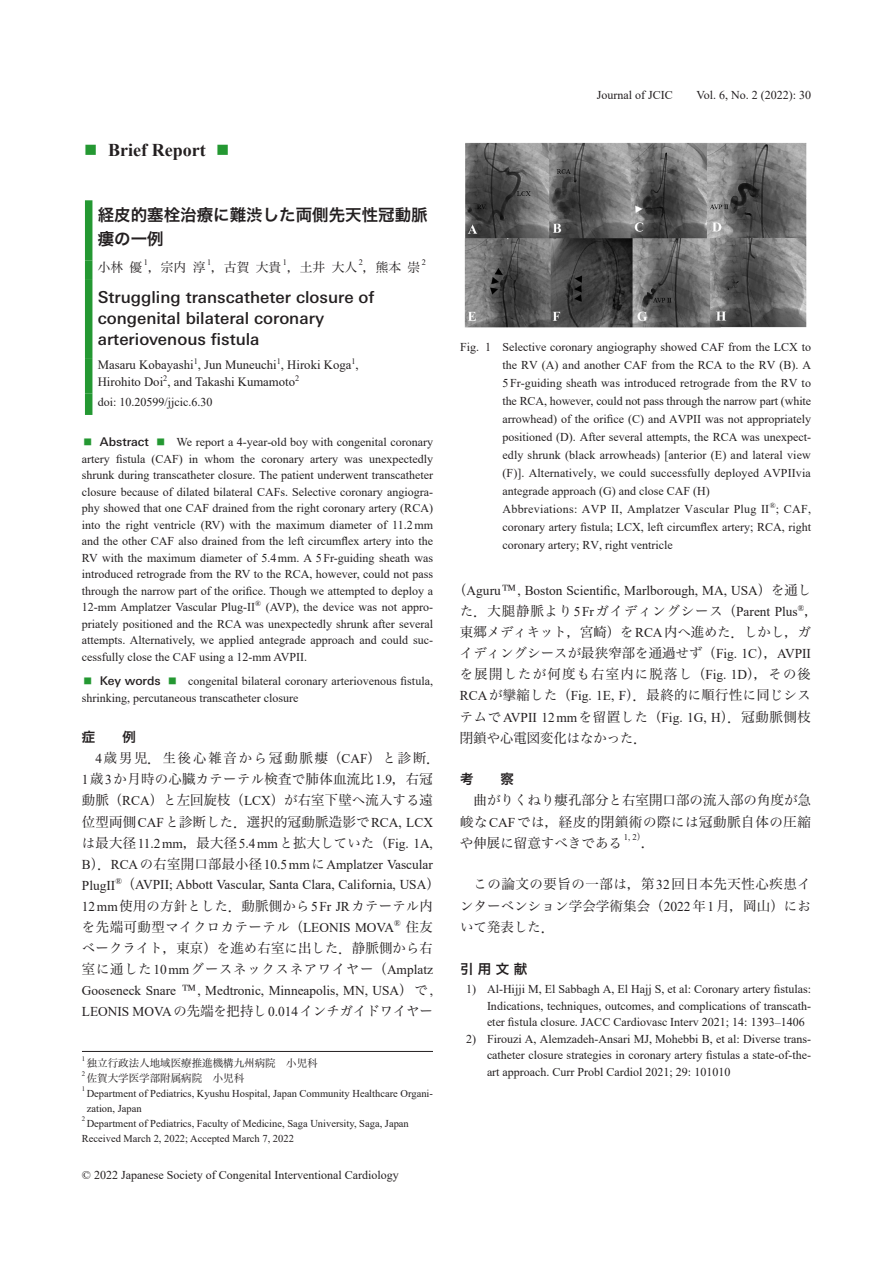
<style>
.page{position:relative;width:893px;height:1263px;background:#fff}
.page>*{position:absolute;margin:0;border:0;box-sizing:border-box;transform-origin:0 0}
.t1{font:700 18px "Times New Roman";color:#231f20}
.t2{font:500 16.5px/21px "Univers Next W1 G";color:#231f20}
.t3{font:16.5px/24px "Hira Kaku Pro W6";color:#231f20}
.t4{font:13.5px/21px "Hira Min Pro W3";letter-spacing:.02em;color:#231f20;text-align:justify}
.t5{font:13.5px/21px "Times New Roman";color:#231f20}
.t6{font:13.5px "Hira Min Pro W3";letter-spacing:-.005em;color:#231f20}
.t7{font:13.5px "Hira Min Pro W3";color:#231f20}
.t8{font:13.5px "Hira Kaku Pro W6";color:#231f20}
.t9{font:12.75px/16.5px "Times New Roman";color:#231f20}
.t10{font:12.75px "Hira Min Pro W3";color:#231f20}
.t11{font:12px/16.5px "Times New Roman";color:#231f20;text-align:justify}
.t12{font:10.5px/15px "Times New Roman";color:#231f20}
.t13{font:10.5px "Hira Min Pro W3";color:#231f20}
.t14{font:8.7px "Times New Roman";color:#231f20}
.t15{font:8.25px "Times New Roman";color:#231f20}
.t16{font:6.9px "Times New Roman";color:#231f20}
.s1{font-family:"Meiryo";font-weight:400;color:#249832}
.s2{font-family:"Meiryo";color:#249832}
.s3{font-family:"Univers Next W1 G";font-weight:500}
.s4{font-family:"Times New Roman"}
.s5{font-family:"Hira Min Pro W3"}
</style>
<div class="page">
<div style="left:85px;top:200px;width:7px;height:60px;background:#249832"></div>
<div style="left:85px;top:260px;width:7px;height:19px;background:#249832"></div>
<div style="left:85px;top:279px;width:7px;height:79px;background:#249832"></div>
<div style="left:85px;top:358px;width:7px;height:35px;background:#249832"></div>
<div style="left:85px;top:393px;width:7px;height:22px;background:#249832"></div>
<hr style="left:82px;top:1051px;width:351px;height:1px;background:#231f20">
<img style="left:465px;top:143px;width:341px;height:185px">
<h1 class="t1" style="left:82px;top:137px;width:151px"><span class="s1">■</span> Brief Report <span class="s1">■</span></h1>
<h2 class="t3" style="left:98px;top:202px;width:332px">経皮的塞栓治療に難渋した両側先天性冠動脈瘻の一例</h2>
<p class="t10" style="left:98px;top:256px;width:261px">小林優，宗内淳，古賀大貴，土井大人</p>
<p class="t15" style="left:144px;top:256px;width:6px">1</p>
<p class="t15" style="left:207px;top:256px;width:6px">1</p>
<p class="t15" style="left:283px;top:256px;width:6px">1</p>
<p class="t15" style="left:359px;top:256px;width:6px">2</p>
<p class="t10" style="left:363px;top:256px;width:59px">，熊本崇</p>
<p class="t15" style="left:422px;top:256px;width:6px">2</p>
<h2 class="t2" style="left:98px;top:286px;width:278px">Struggling transcatheter closure of congenital bilateral coronary arteriovenous fistula</h2>
<p class="t9" style="left:98px;top:356px;width:263px">Masaru Kobayashi<sup>1</sup>, Jun Muneuchi<sup>1</sup>, Hiroki Koga<sup>1</sup>,<br>Hirohito Doi<sup>2</sup>, and Takashi Kumamoto<sup>2</sup></p>
<p class="t11" style="left:98px;top:393px;width:116px">doi: 10.20599/jjcic.6.30</p>
<p class="t11" style="left:82px;top:433px;width:353px"><span class="s2">■</span> <span class="s3">Abstract</span> <span class="s2">■</span> We report a 4-year-old boy with congenital coronary artery fistula (CAF) in whom the coronary artery was unexpectedly shrunk during transcatheter closure. The patient underwent transcatheter closure because of dilated bilateral CAFs. Selective coronary angiogra&shy;phy showed that one CAF drained from the right coronary artery (RCA) into the right ventricle (RV) with the maximum diameter of 11.2 mm and the other CAF also drained from the left circumflex artery into the RV with the maximum diameter of 5.4 mm. A 5 Fr-guiding sheath was introduced retrograde from the RV to the RCA, however, could not pass through the narrow part of the orifice. Though we attempted to deploy a 12-mm Amplatzer Vascular Plug-II<sup>®</sup> (AVP), the device was not appro&shy;priately positioned and the RCA was unexpectedly shrunk after several attempts. Alternatively, we applied antegrade approach and could suc&shy;cessfully close the CAF using a 12-mm AVPII.</p>
<p class="t11" style="left:82px;top:672px;width:353px"><span class="s2">■</span> <span class="s3">Key words</span> <span class="s2">■</span> congenital bilateral coronary arteriovenous fistula, shrinking, percutaneous transcatheter closure</p>
<p class="t8" style="left:82px;top:725px;width:15px">症</p>
<p class="t8" style="left:122px;top:725px;width:15px">例</p>
<p class="t4" style="left:82px;top:747px;width:359px;text-align:left;text-indent:14px"><span class="s4">4</span>歳男児．生後心雑音から冠動脈瘻（<span class="s4">CAF</span>）と診断．<br><span class="s4">1</span>歳<span class="s4">3</span>か月時の心臓カテーテル検査で肺体血流比<span class="s4">1.9</span>，右冠動脈（<span class="s4">RCA</span>）と左回旋枝（<span class="s4">LCX</span>）が右室下壁へ流入する遠位型両側<span class="s4">CAF</span>と診断した．選択的冠動脈造影で<span class="s4">RCA, LCX</span></p>
<p class="t5" style="left:82px;top:832px;width:359px"><span class="s5">は最大径</span>11.2 mm<span class="s5">，最大径</span>5.4 mm<span class="s5">と拡大していた（</span>Fig. 1A,<br>B<span class="s5">）．</span>RCA<span class="s5">の右室開口部最小径</span>10.5 mm<span class="s5">に</span>Amplatzer Vascular<br>PlugII<sup>®</sup><span class="s5">（</span>AVPII; Abbott Vascular, Santa Clara, California, USA<span class="s5">）</span></p>
<p class="t4" style="left:82px;top:894px;width:353px"><span class="s4">12 mm</span>使用の方針とした．動脈側から<span class="s4">5 Fr JR</span>カテーテル内を先端可動型マイクロカテーテル（<span class="s4">LEONIS MOVA</span><sup>®</sup> 住友ベークライト，東京）を進め右室に出した．静脈側から右室に通した<span class="s4">10 mm</span>グースネックスネアワイヤー（<span class="s4">Amplatz</span></p>
<p class="t5" style="left:82px;top:979px;width:353px">Gooseneck Snare <span class="s5">™</span>, Medtronic, Minneapolis, MN, USA<span class="s5">）で</span>,</p>
<p class="t6" style="left:82px;top:999px;width:353px"><span class="s4">LEONIS MOVA</span>の先端を把持し<span class="s4">0.014</span>インチガイドワイヤー</p>
<p class="t16" style="left:82px;top:1054px;width:5px">1</p>
<p class="t13" style="left:87px;top:1054px;width:232px">独立行政法人地域医療推進機構九州病院　小児科</p>
<p class="t16" style="left:82px;top:1069px;width:5px">2</p>
<p class="t13" style="left:87px;top:1069px;width:159px">佐賀大学医学部附属病院　小児科</p>
<p class="t16" style="left:82px;top:1084px;width:5px">1</p>
<p class="t12" style="left:87px;top:1085px;width:348px">Department of Pediatrics, Kyushu Hospital, Japan Community Healthcare Organi&shy;zation, Japan</p>
<p class="t16" style="left:82px;top:1114px;width:5px">2</p>
<p class="t12" style="left:82px;top:1115px;width:328px;text-indent:5px">Department of Pediatrics, Faculty of Medicine, Saga University, Saga, Japan<br>Received March 2, 2022; Accepted March 7, 2022</p>
<p class="t11" style="left:82px;top:1166px;width:318px">© 2022 Japanese Society of Congenital Interventional Cardiology</p>
<p class="t11" style="left:597px;top:87px;width:77px">Journal of JCIC</p>
<p class="t11" style="left:697px;top:87px;width:116px">Vol. 6, No. 2 (2022): 30</p>
<p class="t11" style="left:502px;top:337px;width:310px;line-height:18px;text-align:left;text-indent:-42px">Fig. 1 Selective coronary angiography showed CAF from the LCX to the RV (A) and another CAF from the RCA to the RV (B). A 5 Fr-guiding sheath was introduced retrograde from the RV to the RCA, however, could not pass through the narrow part (white arrowhead) of the orifice (C) and AVPII was not appropriately positioned (D). After several attempts, the RCA was unexpect&shy;edly shrunk (black arrowheads) [anterior (E) and lateral view (F)]. Alternatively, we could successfully deployed AVPIIvia antegrade approach (G) and close CAF (H)<br>Abbreviations: AVP II, Amplatzer Vascular Plug II<sup>®</sup>; CAF, coronary artery fistula; LCX, left circumflex artery; RCA, right coronary artery; RV, right ventricle</p>
<p class="t5" style="left:453px;top:580px;width:359px"><span class="s5">（</span>Aguru<span class="s5">™</span>, Boston Scientific, Marlborough, MA, USA<span class="s5">）を通し</span></p>
<p class="t4" style="left:460px;top:600px;width:359px;text-align:left">た．大腿静脈より<span class="s4">5 Fr</span>ガイディングシース（<span class="s4">Parent Plus</span><sup>®</sup>，東郷メディキット，宮崎）を<span class="s4">RCA</span>内へ進めた．しかし，ガイディングシースが最狭窄部を通過せず（<span class="s4">Fig. 1C</span>），<span class="s4">AVPII</span>を展開したが何度も右室内に脱落し（<span class="s4">Fig. 1D</span>），その後<span class="s4">RCA</span>が攣縮した（<span class="s4">Fig. 1E, F</span>）．最終的に順行性に同じシス</p>
<p class="t5" style="left:460px;top:706px;width:352px"><span class="s5">テムで</span>AVPII 12 mm<span class="s5">を留置した（</span>Fig. 1G, H<span class="s5">）．冠動脈側枝</span></p>
<p class="t7" style="left:460px;top:726px;width:188px">閉鎖や心電図変化はなかった．</p>
<p class="t8" style="left:460px;top:767px;width:15px">考</p>
<p class="t8" style="left:500px;top:767px;width:15px">察</p>
<p class="t4" style="left:460px;top:789px;width:353px;text-indent:14px">曲がりくねり瘻孔部分と右室開口部の流入部の角度が急峻な<span class="s4">CAF</span>では，経皮的閉鎖術の際には冠動脈自体の圧縮や伸展に留意すべきである</p>
<p class="t14" style="left:624px;top:831px;width:23px">1, 2<span class="s5">）</span></p>
<p class="t4" style="left:641px;top:831px;width:15px">．</p>
<p class="t4" style="left:460px;top:873px;width:353px;text-indent:14px">この論文の要旨の一部は，第<span class="s4">32</span>回日本先天性心疾患インターベンション学会学術集会（<span class="s4">2022</span>年<span class="s4">1</span>月，岡山）において発表した．</p>
<p class="t8" style="left:460px;top:956px;width:69px">引用文献</p>
<p class="t11" style="left:487px;top:980px;width:326px;text-indent:-21px">1) Al-Hijji M, El Sabbagh A, El Hajj S, et al: Coronary artery fistulas:<br>Indications, techniques, outcomes, and complications of transcath&shy;eter fistula closure. JACC Cardiovasc Interv 2021; 14: 1393–1406</p>
<p class="t11" style="left:487px;top:1030px;width:326px;text-indent:-21px">2) Firouzi A, Alemzadeh-Ansari MJ, Mohebbi B, et al: Diverse trans&shy;catheter closure strategies in coronary artery fistulas a state-of-the&shy;art approach. Curr Probl Cardiol 2021; 29: 101010</p>
</div>
